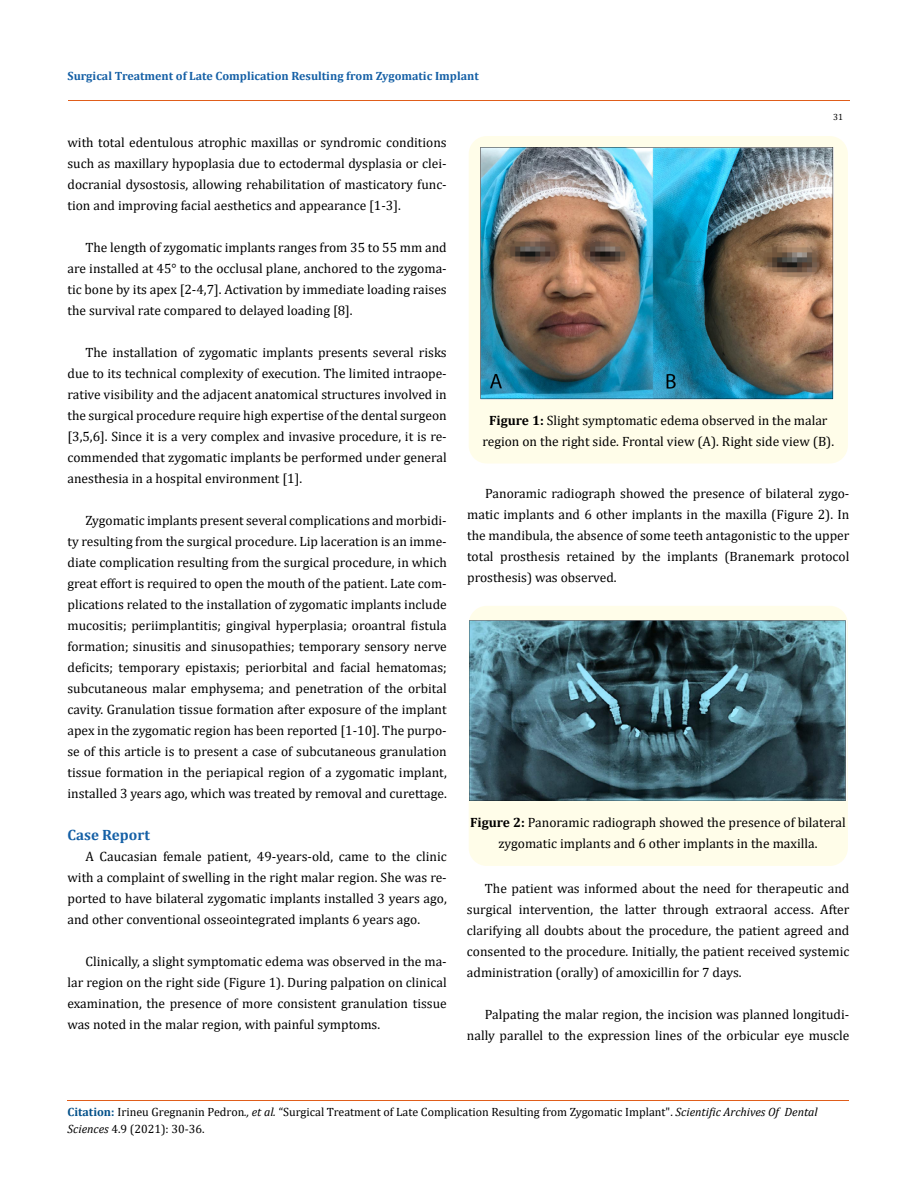
<style>
.page{position:relative;width:917px;height:1188px;background:#fff}
.page>*{position:absolute;margin:0;border:0;box-sizing:border-box;transform-origin:0 0}
.t1{font:700 15px "Cambria";color:#1560a6}
.t2{font:13.5px/21px "Cambria";color:#000;text-align:justify}
.t3{font:12px/16.5px "Cambria";color:#000}
.t4{font:700 12px "Cambria";color:#1560a6}
.t5{font:9px "Cambria";color:#000}
.s1{font-weight:700}
.s2{font-weight:700;color:#035089}
.s3{font-style:italic}
</style>
<div class="page">
<hr style="left:68px;top:101px;width:781px;height:1px;background:#e05d1a">
<div style="left:468px;top:136px;width:379px;height:328px;background:#fffde9;border-radius:18px"></div>
<img style="left:480px;top:148px;width:353px;height:252px">
<div style="left:468px;top:606px;width:379px;height:260px;background:#fffde9;border-radius:18px"></div>
<img style="left:469px;top:621px;width:377px;height:180px">
<hr style="left:67px;top:1100px;width:782px;height:1px;background:#e05d1a">
<p class="t4" style="left:68px;top:68px;width:413px">Surgical Treatment of Late Complication Resulting from Zygomatic Implant</p>
<p class="t5" style="left:833px;top:112px;width:11px">31</p>
<p class="t2" style="left:67px;top:131px;width:381px">with total edentulous atrophic maxillas or syndromic conditions such as maxillary hypoplasia due to ectodermal dysplasia or clei&shy;docranial dysostosis, allowing rehabilitation of masticatory func&shy;tion and improving facial aesthetics and appearance [1-3].</p>
<p class="t2" style="left:67px;top:236px;width:381px;text-indent:18px">The length of zygomatic implants ranges from 35 to 55 mm and are installed at 45° to the occlusal plane, anchored to the zygoma&shy;tic bone by its apex [2-4,7]. Activation by immediate loading raises the survival rate compared to delayed loading [8].</p>
<p class="t2" style="left:67px;top:341px;width:381px;text-indent:18px">The installation of zygomatic implants presents several risks due to its technical complexity of execution. The limited intraope&shy;rative visibility and the adjacent anatomical structures involved in the surgical procedure require high expertise of the dental surgeon [3,5,6]. Since it is a very complex and invasive procedure, it is re&shy;commended that zygomatic implants be performed under general anesthesia in a hospital environment [1].</p>
<p class="t2" style="left:67px;top:509px;width:381px;text-indent:18px">Zygomatic implants present several complications and morbidi&shy;ty resulting from the surgical procedure. Lip laceration is an imme&shy;diate complication resulting from the surgical procedure, in which great effort is required to open the mouth of the patient. Late com&shy;plications related to the installation of zygomatic implants include mucositis; periimplantitis; gingival hyperplasia; oroantral fistula formation; sinusitis and sinusopathies; temporary sensory nerve deficits; temporary epistaxis; periorbital and facial hematomas; subcutaneous malar emphysema; and penetration of the orbital cavity. Granulation tissue formation after exposure of the implant apex in the zygomatic region has been reported [1-10]. The purpo&shy;se of this article is to present a case of subcutaneous granulation tissue formation in the periapical region of a zygomatic implant, installed 3 years ago, which was treated by removal and curettage.</p>
<p class="t1" style="left:67px;top:824px;width:84px">Case Report</p>
<p class="t2" style="left:67px;top:845px;width:381px;text-indent:18px">A Caucasian female patient, 49-years-old, came to the clinic with a complaint of swelling in the right malar region. She was re&shy;ported to have bilateral zygomatic implants installed 3 years ago, and other conventional osseointegrated implants 6 years ago.</p>
<p class="t2" style="left:67px;top:950px;width:381px;text-indent:18px">Clinically, a slight symptomatic edema was observed in the ma&shy;lar region on the right side (Figure 1). During palpation on clinical examination, the presence of more consistent granulation tissue was noted in the malar region, with painful symptoms.</p>
<p class="t2" style="left:482px;top:409px;width:353px;text-align:center"><span class="s1">Figure 1:</span> Slight symptomatic edema observed in the malar region on the right side. Frontal view (A). Right side view (B).</p>
<p class="t2" style="left:467px;top:482px;width:384px;text-indent:18px">Panoramic radiograph showed the presence of bilateral zygo&shy;matic implants and 6 other implants in the maxilla (Figure 2). In the mandibula, the absence of some teeth antagonistic to the upper total prosthesis retained by the implants (Branemark protocol prosthesis) was observed.</p>
<p class="t2" style="left:470px;top:812px;width:377px;text-align:center"><span class="s1">Figure 2:</span> Panoramic radiograph showed the presence of bilateral zygomatic implants and 6 other implants in the maxilla.</p>
<p class="t2" style="left:467px;top:877px;width:384px;text-indent:18px">The patient was informed about the need for therapeutic and surgical intervention, the latter through extraoral access. After clarifying all doubts about the procedure, the patient agreed and consented to the procedure. Initially, the patient received systemic administration (orally) of amoxicillin for 7 days.</p>
<p class="t2" style="left:467px;top:1004px;width:384px;text-align:right">Palpating the malar region, the incision was planned longitudi&shy;nally parallel to the expression lines of the orbicular eye muscle</p>
<p class="t3" style="left:67px;top:1104px;width:751px"><span class="s2">Citation:</span> Irineu Gregnanin Pedron<span class="s3">., et al.</span> “Surgical Treatment of Late Complication Resulting from Zygomatic Implant". <span class="s3">Scientific Archives Of Dental<br>Sciences</span> 4.9 (2021): 30-36.</p>
</div>
